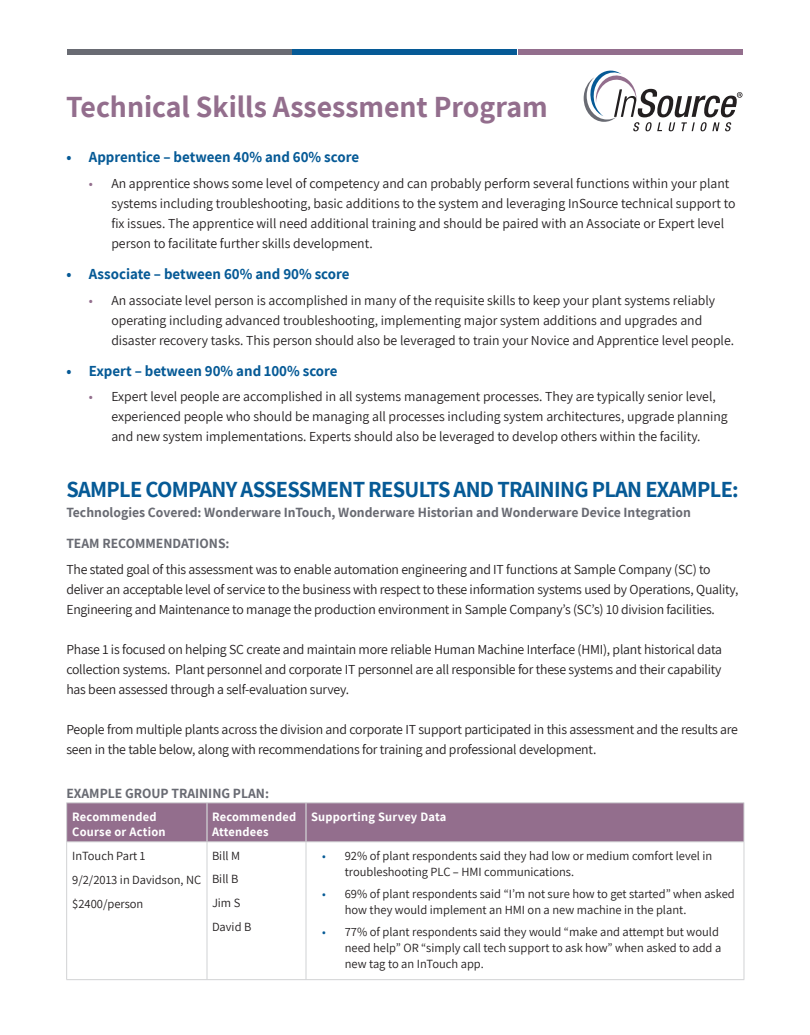
<style>
.page{position:relative;width:810px;height:1035px;background:#fff}
.page>*{position:absolute;margin:0;border:0;box-sizing:border-box;transform-origin:0 0}
.t1{font:700 30px "Assistant";color:#936e8d}
.t2{font:700 22.5px "Assistant";letter-spacing:-.03em;color:#065a96}
.t3{font:700 15px "Assistant";color:#065a96}
.t4{font:13.75px/20px "Assistant";color:#231f20}
.H4_Lowercase{font:700 13.75px "Assistant";color:#696b73}
.Table_Copy{font:12.5px/16.2px "Assistant";color:#231f20}
.Table_Header{font:700 12.5px/15px "Assistant";letter-spacing:.02em;color:#fff}
.s1{color:#936e8d}
.s2{color:#065a96}
</style>
<div class="page">
<svg style="left:584px;top:70px;width:158px;height:61px"></svg>
<div style="left:67px;top:49px;width:225px;height:5px;background:#696b73"></div>
<div style="left:292px;top:49px;width:226px;height:5px;background:#065a96"></div>
<div style="left:518px;top:49px;width:225px;height:5px;background:#936e8d"></div>
<div style="left:67px;top:804px;width:677px;height:38px;background:#936e8d"></div>
<hr style="left:66px;top:842px;width:1px;height:137px;background:#d1d2d4">
<hr style="left:207px;top:842px;width:1px;height:137px;background:#d1d2d4">
<hr style="left:306px;top:842px;width:1px;height:137px;background:#d1d2d4">
<hr style="left:744px;top:842px;width:1px;height:137px;background:#d1d2d4">
<hr style="left:66px;top:979px;width:141px;height:1px;background:#d1d2d4">
<hr style="left:207px;top:979px;width:99px;height:1px;background:#d1d2d4">
<hr style="left:306px;top:979px;width:438px;height:1px;background:#d1d2d4">
<hr style="left:66px;top:803px;width:141px;height:1px;background:#d1d2d4">
<hr style="left:66px;top:803px;width:1px;height:39px;background:#d1d2d4">
<hr style="left:207px;top:803px;width:99px;height:1px;background:#d1d2d4">
<hr style="left:306px;top:803px;width:438px;height:1px;background:#d1d2d4">
<hr style="left:744px;top:803px;width:1px;height:39px;background:#d1d2d4">
<hr style="left:66px;top:842px;width:141px;height:1px;background:#d1d2d4">
<hr style="left:207px;top:842px;width:99px;height:1px;background:#d1d2d4">
<hr style="left:306px;top:842px;width:438px;height:1px;background:#d1d2d4">
<hr style="left:206px;top:803px;width:2px;height:39px;background:#d1d2d4">
<hr style="left:305px;top:803px;width:2px;height:39px;background:#d1d2d4">
<h1 class="t1" style="left:66px;top:86px;width:483px">Technical Skills Assessment Program</h1>
<p class="t3" style="left:66px;top:147px;width:294px">• Apprentice – between 40% and 60% score</p>
<p class="t4" style="left:111px;top:172px;width:626px;text-indent:-22px"><span class="s1">•</span> An apprentice shows some level of competency and can probably perform several functions within your plant systems including troubleshooting, basic additions to the system and leveraging InSource technical support to fix issues. The apprentice will need additional training and should be paired with an Associate or Expert level person to facilitate further skills development.</p>
<p class="t3" style="left:66px;top:264px;width:285px">• Associate – between 60% and 90% score</p>
<p class="t4" style="left:111px;top:289px;width:624px;text-indent:-22px"><span class="s1">•</span> An associate level person is accomplished in many of the requisite skills to keep your plant systems reliably operating including advanced troubleshooting, implementing major system additions and upgrades and disaster recovery tasks. This person should also be leveraged to train your Novice and Apprentice level people.</p>
<p class="t3" style="left:66px;top:360px;width:273px">• Expert – between 90% and 100% score</p>
<p class="t4" style="left:111px;top:386px;width:618px;text-indent:-22px"><span class="s1">•</span> Expert level people are accomplished in all systems management processes. They are typically senior level, experienced people who should be managing all processes including system architectures, upgrade planning and new system implementations. Experts should also be leveraged to develop others within the facility.</p>
<h2 class="t2" style="left:66px;top:474px;width:674px">SAMPLE COMPANY ASSESSMENT RESULTS AND TRAINING PLAN EXAMPLE:</h2>
<p class="H4_Lowercase" style="left:66px;top:503px;width:626px">Technologies Covered: Wonderware InTouch, Wonderware Historian and Wonderware Device Integration</p>
<h4 class="H4_Lowercase" style="left:66px;top:534px;width:165px">TEAM RECOMMENDATIONS:</h4>
<p class="t4" style="left:66px;top:559px;width:674px">The stated goal of this assessment was to enable automation engineering and IT functions at Sample Company (SC) to deliver an acceptable level of service to the business with respect to these information systems used by Operations, Quality,<br>Engineering and Maintenance to manage the production environment in Sample Company’s (SC’s) 10 division facilities.</p>
<p class="t4" style="left:66px;top:639px;width:657px;text-align:justify">Phase 1 is focused on helping SC create and maintain more reliable Human Machine Interface (HMI), plant historical data collection systems. Plant personnel and corporate IT personnel are all responsible for these systems and their capability has been assessed through a self-evaluation survey.</p>
<p class="t4" style="left:66px;top:719px;width:673px">People from multiple plants across the division and corporate IT support participated in this assessment and the results are seen in the table below, along with recommendations for training and professional development.</p>
<h4 class="H4_Lowercase" style="left:66px;top:783px;width:204px">EXAMPLE GROUP TRAINING PLAN:</h4>
<p class="Table_Header" style="left:72px;top:809px;width:95px">Recommended<br>Course or Action</p>
<p class="Table_Header" style="left:212px;top:808px;width:86px">Recommended<br>Attendees</p>
<p class="Table_Header" style="left:311px;top:808px;width:137px">Supporting Survey Data</p>
<p class="Table_Copy" style="left:72px;top:847px;width:75px">InTouch Part 1</p>
<p class="Table_Copy" style="left:72px;top:871px;width:131px">9/2/2013 in Davidson, NC</p>
<p class="Table_Copy" style="left:72px;top:895px;width:73px">$2400/person</p>
<p class="Table_Copy" style="left:345px;top:847px;width:369px;text-indent:-22px"><span class="s2">•</span> 92% of plant respondents said they had low or medium comfort level in troubleshooting PLC – HMI communications.</p>
<p class="Table_Copy" style="left:345px;top:885px;width:391px;text-indent:-22px"><span class="s2">•</span> 69% of plant respondents said “I’m not sure how to get started” when asked how they would implement an HMI on a new machine in the plant.</p>
<p class="Table_Copy" style="left:345px;top:923px;width:378px;text-indent:-22px"><span class="s2">•</span> 77% of plant respondents said they would “make and attempt but would need help” OR “simply call tech support to ask how” when asked to add a new tag to an InTouch app.</p>
<p class="Table_Copy" style="left:212px;top:847px;width:30px">Bill M</p>
<p class="Table_Copy" style="left:212px;top:870px;width:28px">Bill B</p>
<p class="Table_Copy" style="left:212px;top:894px;width:30px">Jim S</p>
<p class="Table_Copy" style="left:212px;top:918px;width:41px">David B</p>
</div>
